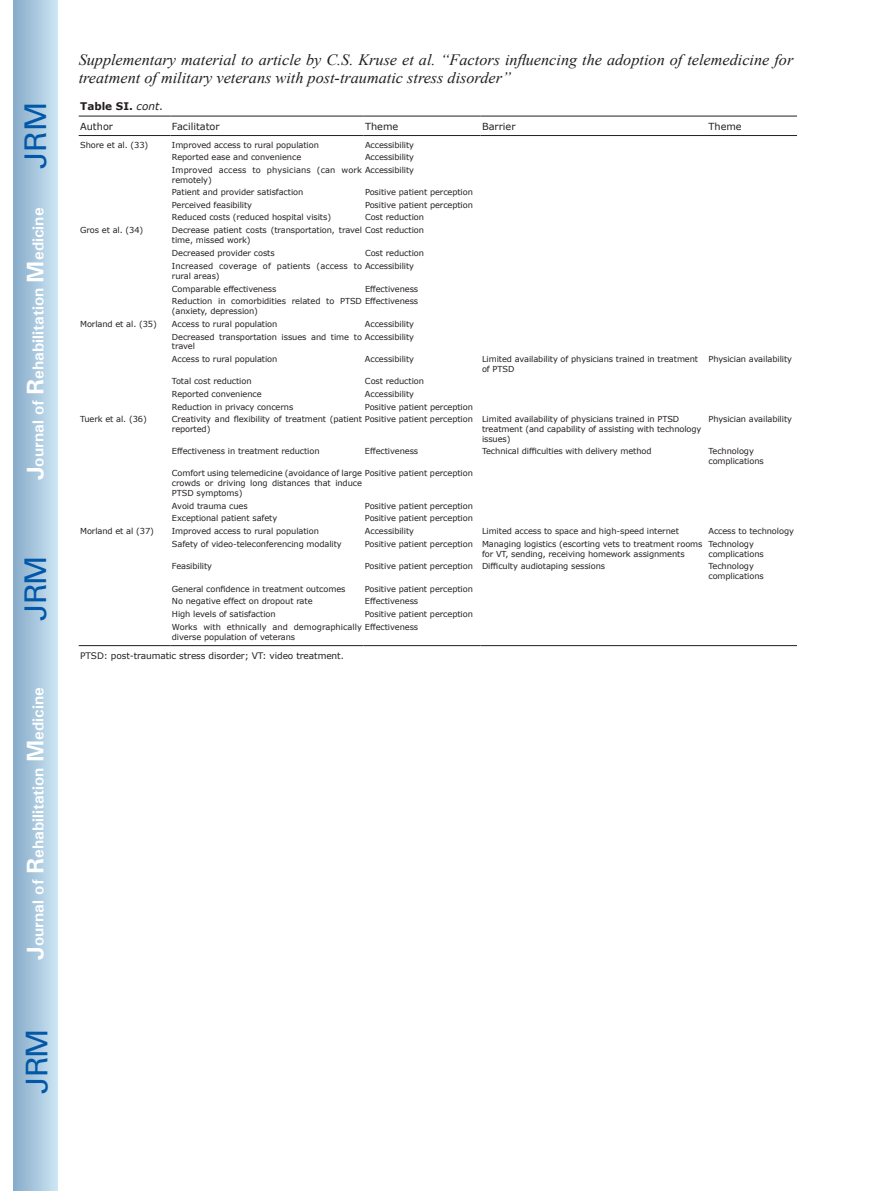
<style>
.page{position:relative;width:872px;height:1191px;background:#fff}
.page>*{position:absolute;margin:0;border:0;box-sizing:border-box;transform-origin:0 0}
.t1{font:30px "Univers";letter-spacing:-.03em;color:#0157a8}
.t2{font:italic 15.75px/18px "Times New Roman";color:#231f20}
.t3{font:700 15.75px "Univers";color:#fff}
.t4{font:700 10.5px "Verdana";color:#231f20}
.t5{font:9.75px "Verdana";color:#231f20}
.t6{font:9px "Verdana";letter-spacing:-.01em;color:#231f20}
.t7{font:8.25px/9.9px "Verdana";letter-spacing:-.01em;color:#231f20}
.s1{font-size:24px}
.s2{font-weight:400;font-style:italic}
.s3{font-weight:400}
</style>
<div class="page">
<div style="left:14px;top:0;width:43px;height:1191px;background:linear-gradient(to right,#88acca,#cbe5f2)"></div>
<hr style="left:79px;top:116px;width:91px;height:1px;background:#231f20">
<hr style="left:170px;top:116px;width:193px;height:1px;background:#231f20">
<hr style="left:363px;top:116px;width:117px;height:1px;background:#231f20">
<hr style="left:480px;top:116px;width:227px;height:1px;background:#231f20">
<hr style="left:707px;top:116px;width:90px;height:1px;background:#231f20">
<hr style="left:79px;top:645px;width:91px;height:1px;background:#231f20">
<hr style="left:170px;top:645px;width:193px;height:1px;background:#231f20">
<hr style="left:363px;top:645px;width:117px;height:1px;background:#231f20">
<hr style="left:480px;top:645px;width:227px;height:1px;background:#231f20">
<hr style="left:707px;top:645px;width:90px;height:1px;background:#231f20">
<hr style="left:79px;top:135px;width:91px;height:1px;background:#231f20">
<hr style="left:170px;top:135px;width:193px;height:1px;background:#231f20">
<hr style="left:363px;top:135px;width:117px;height:1px;background:#231f20">
<hr style="left:480px;top:135px;width:227px;height:1px;background:#231f20">
<hr style="left:707px;top:135px;width:90px;height:1px;background:#231f20">
<h1 class="t1" style="left:18px;top:169px;width:68px;rotate:-90deg">JRM</h1>
<h2 class="t3" style="left:28px;top:480px;width:274px;rotate:-90deg"><span class="s1">J</span>ournal of <span class="s1">R</span>ehabilitation <span class="s1">M</span>edicine</h2>
<h1 class="t1" style="left:18px;top:620px;width:67px;rotate:-90deg">JRM</h1>
<h2 class="t3" style="left:28px;top:959px;width:274px;rotate:-90deg"><span class="s1">J</span>ournal of <span class="s1">R</span>ehabilitation <span class="s1">M</span>edicine</h2>
<h1 class="t1" style="left:19px;top:1093px;width:67px;rotate:-90deg">JRM</h1>
<h2 class="t2" style="left:79px;top:50px;width:716px">Supplementary material to article by C.S. Kruse et al. “Factors influencing the adoption of telemedicine for treatment of military veterans with post-traumatic stress disorder”</h2>
<p class="t4" style="left:80px;top:99px;width:84px">Table SI. <span class="s2">cont</span><span class="s3">.</span></p>
<p class="t5" style="left:80px;top:119px;width:34px">Author</p>
<p class="t5" style="left:172px;top:119px;width:49px">Facilitator</p>
<p class="t5" style="left:365px;top:119px;width:35px">Theme</p>
<p class="t5" style="left:482px;top:119px;width:35px">Barrier</p>
<p class="t5" style="left:708px;top:119px;width:35px">Theme</p>
<p class="t7" style="left:80px;top:140px;width:70px">Shore et al. (33)</p>
<p class="t7" style="left:172px;top:140px;width:148px">Improved access to rural population</p>
<p class="t7" style="left:365px;top:140px;width:51px">Accessibility</p>
<p class="t7" style="left:172px;top:152px;width:131px">Reported ease and convenience</p>
<p class="t7" style="left:172px;top:151px;width:244px;line-height:12.9px;text-align:right">Accessibility<br>Improved access to physicians (can work Accessibility</p>
<p class="t7" style="left:172px;top:174px;width:133px;line-height:12.3px">remotely)<br>Patient and provider satisfaction</p>
<p class="t7" style="left:365px;top:187px;width:109px">Positive patient perception</p>
<p class="t7" style="left:172px;top:199px;width:82px">Perceived feasibility</p>
<p class="t7" style="left:365px;top:199px;width:109px">Positive patient perception</p>
<p class="t7" style="left:172px;top:212px;width:161px">Reduced costs (reduced hospital visits)</p>
<p class="t7" style="left:365px;top:212px;width:60px">Cost reduction</p>
<p class="t7" style="left:80px;top:225px;width:65px">Gros et al. (34)</p>
<p class="t7" style="left:172px;top:225px;width:253px">Decrease patient costs (transportation, travel Cost reduction time, missed work)</p>
<p class="t7" style="left:172px;top:248px;width:104px">Decreased provider costs</p>
<p class="t7" style="left:172px;top:247px;width:253px;line-height:12.9px;text-indent:193px">Cost reduction<br>Increased coverage of patients (access to Accessibility</p>
<p class="t7" style="left:172px;top:270px;width:106px;line-height:12.3px">rural areas)<br>Comparable effectiveness</p>
<p class="t7" style="left:172px;top:282px;width:248px;line-height:12.9px;text-align:right">Effectiveness<br>Reduction in comorbidities related to PTSD Effectiveness</p>
<p class="t7" style="left:172px;top:306px;width:88px">(anxiety, depression)</p>
<p class="t7" style="left:80px;top:319px;width:78px">Morland et al. (35)</p>
<p class="t7" style="left:172px;top:319px;width:107px">Access to rural population</p>
<p class="t7" style="left:172px;top:317px;width:244px;line-height:12.9px;text-align:right">Accessibility<br>Decreased transportation issues and time to Accessibility</p>
<p class="t7" style="left:172px;top:340px;width:107px;line-height:12.3px">travel<br>Access to rural population</p>
<p class="t7" style="left:365px;top:354px;width:51px">Accessibility</p>
<p class="t7" style="left:482px;top:354px;width:218px">Limited availability of physicians trained in treatment of PTSD</p>
<p class="t7" style="left:708px;top:354px;width:85px">Physician availability</p>
<p class="t7" style="left:172px;top:376px;width:81px">Total cost reduction</p>
<p class="t7" style="left:365px;top:376px;width:60px">Cost reduction</p>
<p class="t7" style="left:172px;top:389px;width:91px">Reported convenience</p>
<p class="t7" style="left:365px;top:389px;width:51px">Accessibility</p>
<p class="t7" style="left:172px;top:402px;width:123px">Reduction in privacy concerns</p>
<p class="t7" style="left:365px;top:402px;width:109px">Positive patient perception</p>
<p class="t7" style="left:80px;top:414px;width:68px">Tuerk et al. (36)</p>
<p class="t7" style="left:172px;top:414px;width:509px">Creativity and flexibility of treatment (patient Positive patient perception Limited availability of physicians trained in PTSD reported)</p>
<p class="t7" style="left:482px;top:424px;width:221px">treatment (and capability of assisting with technology issues)</p>
<p class="t7" style="left:708px;top:414px;width:85px">Physician availability</p>
<p class="t7" style="left:172px;top:446px;width:149px">Effectiveness in treatment reduction</p>
<p class="t7" style="left:365px;top:446px;width:55px">Effectiveness</p>
<p class="t7" style="left:482px;top:446px;width:171px">Technical difficulties with delivery method</p>
<p class="t7" style="left:708px;top:446px;width:57px">Technology complications</p>
<p class="t7" style="left:172px;top:468px;width:302px">Comfort using telemedicine (avoidance of large Positive patient perception crowds or driving long distances that induce<br>PTSD symptoms)</p>
<p class="t7" style="left:172px;top:500px;width:77px">Avoid trauma cues</p>
<p class="t7" style="left:365px;top:500px;width:109px">Positive patient perception</p>
<p class="t7" style="left:172px;top:513px;width:107px">Exceptional patient safety</p>
<p class="t7" style="left:365px;top:513px;width:109px">Positive patient perception</p>
<p class="t7" style="left:80px;top:526px;width:75px">Morland et al (37)</p>
<p class="t7" style="left:172px;top:526px;width:148px">Improved access to rural population</p>
<p class="t7" style="left:365px;top:526px;width:51px">Accessibility</p>
<p class="t7" style="left:482px;top:526px;width:198px">Limited access to space and high-speed internet</p>
<p class="t7" style="left:708px;top:526px;width:87px">Access to technology</p>
<p class="t7" style="left:172px;top:539px;width:171px">Safety of video-teleconferencing modality</p>
<p class="t7" style="left:482px;top:539px;width:222px;text-indent:-117px">Positive patient perception Managing logistics (escorting vets to treatment rooms for VT, sending, receiving homework assignments</p>
<p class="t7" style="left:708px;top:539px;width:57px">Technology complications</p>
<p class="t7" style="left:172px;top:561px;width:42px">Feasibility</p>
<p class="t7" style="left:365px;top:561px;width:242px">Positive patient perception Difficulty audiotaping sessions</p>
<p class="t7" style="left:708px;top:561px;width:57px">Technology complications</p>
<p class="t7" style="left:172px;top:583px;width:175px">General confidence in treatment outcomes</p>
<p class="t7" style="left:365px;top:583px;width:109px">Positive patient perception</p>
<p class="t7" style="left:172px;top:596px;width:142px">No negative effect on dropout rate</p>
<p class="t7" style="left:365px;top:596px;width:55px">Effectiveness</p>
<p class="t7" style="left:172px;top:609px;width:105px">High levels of satisfaction</p>
<p class="t7" style="left:172px;top:608px;width:302px;line-height:12.3px;text-indent:193px">Positive patient perception<br>Works with ethnically and demographically Effectiveness</p>
<p class="t7" style="left:172px;top:631px;width:125px">diverse population of veterans</p>
<p class="t6" style="left:80px;top:649px;width:265px">PTSD: post-traumatic stress disorder; VT: video treatment.</p>
</div>
